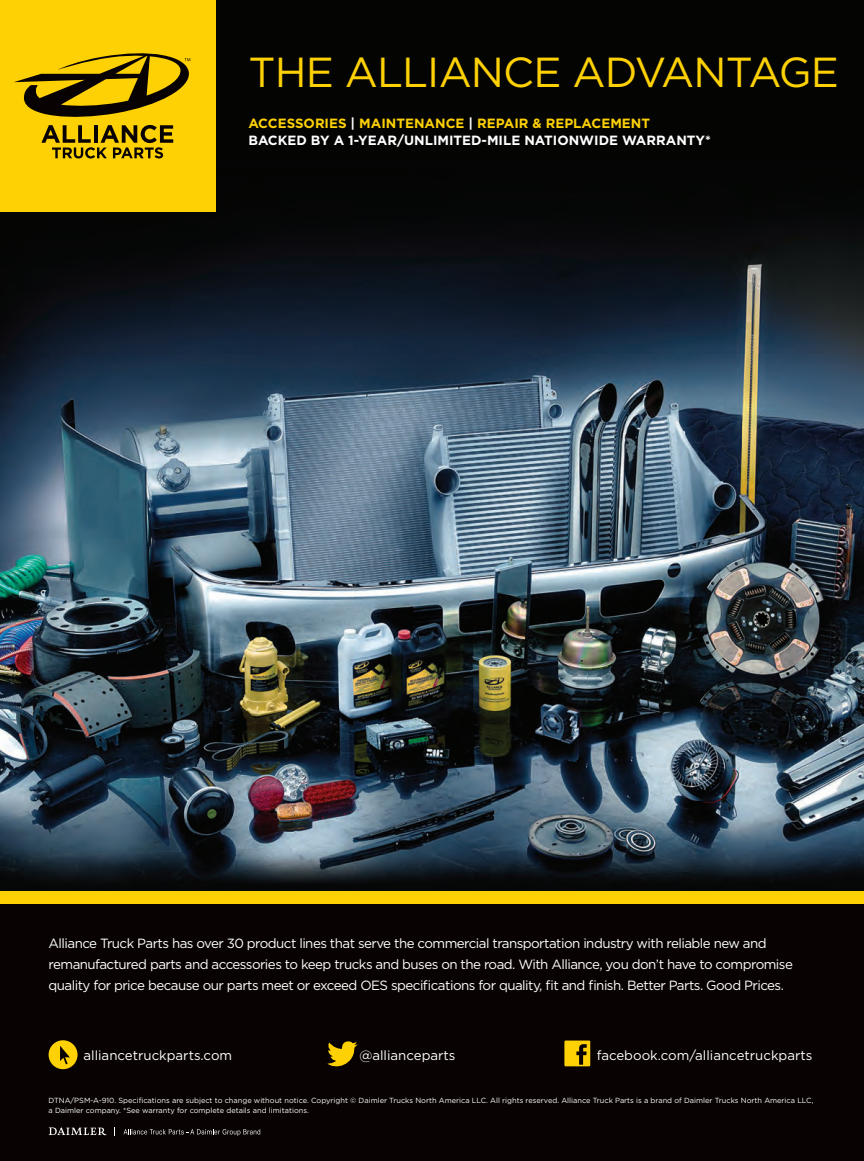
<style>
.page{position:relative;width:864px;height:1161px;background:#fff}
.page>*{position:absolute;margin:0;border:0;box-sizing:border-box;transform-origin:0 0}
.t1{font:42px "Gotham";letter-spacing:-.02em;color:#fed105}
.t2{font:13.35px/20.7px "Gotham";letter-spacing:-.04em;color:#fff}
.t3{font:700 13.35px/17.7px "Gotham";color:#fff}
.t4{font:13.2px "Gotham";color:#fff}
.t5{font:11.55px "Gotham";color:#fff}
.t6{font:7.35px/10.1px "Gotham";color:#fff}
.s1{color:#fed105}
</style>
<div class="page">
<img style="left:0;top:0;width:864px;height:891px">
<div style="left:0;top:0;width:216px;height:212px;background:#fed105"></div>
<div style="left:0;top:891px;width:864px;height:13px;background:#fed105"></div>
<svg style="left:14px;top:53px;width:177px;height:105px"></svg>
<div style="left:0;top:904px;width:864px;height:257px;background:#080302"></div>
<svg style="left:49px;top:1040px;width:29px;height:29px"></svg>
<svg style="left:327px;top:1041px;width:31px;height:26px"></svg>
<svg style="left:564px;top:1040px;width:26px;height:26px"></svg>
<svg style="left:49px;top:1127px;width:58px;height:8px"></svg>
<svg style="left:124px;top:1129px;width:136px;height:7px"></svg>
<h1 class="t1" style="left:248px;top:57px;width:592px">THE ALLIANCE ADVANTAGE</h1>
<p class="t3" style="left:248px;top:115px;width:464px"><span class="s1">ACCESSORIES</span> | <span class="s1">MAINTENANCE</span> | <span class="s1">REPAIR &amp; REPLACEMENT<br></span>BACKED BY A 1-YEAR/UNLIMITED-MILE NATIONWIDE WARRANTY*</p>
<p class="t2" style="left:49px;top:934px;width:746px">Alliance Truck Parts has over 30 product lines that serve the commercial transportation industry with reliable new and remanufactured parts and accessories to keep trucks and buses on the road. With Alliance, you don’t have to compromise quality for price because our parts meet or exceed OES specifications for quality, fit and finish. Better Parts. Good Prices.</p>
<p class="t4" style="left:83px;top:1050px;width:150px">alliancetruckparts.com</p>
<p class="t4" style="left:359px;top:1050px;width:98px">@allianceparts</p>
<p class="t4" style="left:597px;top:1050px;width:217px">facebook.com/alliancetruckparts</p>
<p class="t6" style="left:49px;top:1096px;width:766px">DTNA/PSM-A-910. Specifications are subject to change without notice. Copyright © Daimler Trucks North America LLC. All rights reserved. Alliance Truck Parts is a brand of Daimler Trucks North America LLC, a Daimler company. *See warranty for complete details and limitations.</p>
<p class="t5" style="left:58px;top:1101px;width:131px">alliancetruckparts.com</p>
<p class="t5" style="left:275px;top:1101px;width:85px">@allianceparts</p>
</div>
